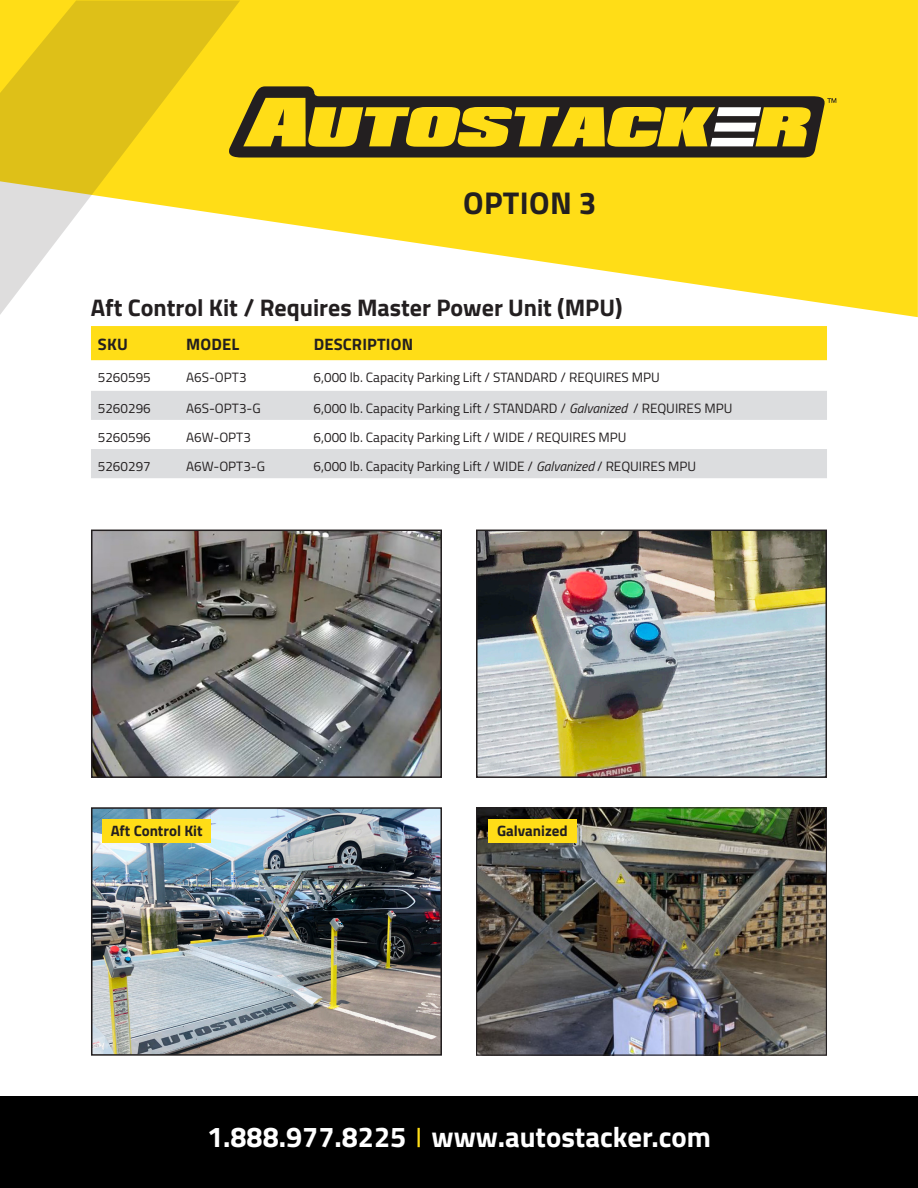
<style>
.page{position:relative;width:918px;height:1188px;background:#fff}
.page>*{position:absolute;margin:0;border:0;box-sizing:border-box;transform-origin:0 0}
.t1{font:700 31.5px "Titillium Web";letter-spacing:.01em;color:#231f20}
.t2{font:700 28.8px "Titillium Web";color:#fff}
.t3{font:700 24px "Titillium Web";color:#231f20}
.t4{font:700 16.5px "Titillium Web";letter-spacing:.01em;color:#231f20}
.t5{font:700 15px "Titillium Web";color:#231f20}
.t6{font:13.5px "Titillium Web";color:#231f20}
.s1{font-style:italic}
</style>
<div class="page">
<svg style="left:240px;top:0;width:678px;height:317px;fill:#ffdd17"></svg>
<svg style="left:0;top:0;width:240px;height:361px"></svg>
<div style="left:91px;top:326px;width:736px;height:34px;background:#ffdd17"></div>
<svg style="left:91px;top:391px;width:736px;height:87px;fill:#dcdddf"></svg>
<img style="left:478px;top:809px;width:347px;height:245px">
<div style="left:476px;top:807px;width:351px;height:249px;border:1px solid #231f20"></div>
<img style="left:479px;top:533px;width:345px;height:242px">
<div style="left:476px;top:530px;width:351px;height:248px;border:2px solid #231f20"></div>
<img style="left:94px;top:533px;width:345px;height:242px">
<div style="left:91px;top:530px;width:351px;height:248px;border:2px solid #231f20"></div>
<img style="left:94px;top:810px;width:345px;height:243px">
<div style="left:91px;top:807px;width:351px;height:249px;border:2px solid #231f20"></div>
<div style="left:103px;top:819px;width:108px;height:24px;background:#ffdd17"></div>
<div style="left:488px;top:819px;width:89px;height:24px;background:#ffdd17"></div>
<svg style="left:227px;top:86px;width:609px;height:72px;background:#9f8b20"></svg>
<div style="left:0;top:1097px;width:918px;height:91px;background:#000"></div>
<svg style="left:418px;top:1128px;width:2px;height:19px"></svg>
<h1 class="t1" style="left:463px;top:178px;width:135px">OPTION 3</h1>
<h3 class="t3" style="left:91px;top:289px;width:533px">Aft Control Kit / Requires Master Power Unit (MPU)</h3>
<p class="t4" style="left:98px;top:332px;width:31px">SKU</p>
<p class="t4" style="left:186px;top:332px;width:55px">MODEL</p>
<p class="t4" style="left:314px;top:332px;width:101px">DESCRIPTION</p>
<p class="t6" style="left:98px;top:368px;width:54px">5260595</p>
<p class="t6" style="left:186px;top:368px;width:62px">A6S-OPT3</p>
<p class="t6" style="left:314px;top:368px;width:348px">6,000 lb. Capacity Parking Lift / STANDARD / REQUIRES MPU</p>
<p class="t6" style="left:98px;top:398px;width:54px">5260296</p>
<p class="t6" style="left:186px;top:398px;width:76px">A6S-OPT3-G</p>
<p class="t6" style="left:314px;top:398px;width:420px">6,000 lb. Capacity Parking Lift / STANDARD / <span class="s1">Galvanized</span> / REQUIRES MPU</p>
<p class="t6" style="left:98px;top:427px;width:54px">5260596</p>
<p class="t6" style="left:186px;top:427px;width:66px">A6W-OPT3</p>
<p class="t6" style="left:314px;top:427px;width:315px">6,000 lb. Capacity Parking Lift / WIDE / REQUIRES MPU</p>
<p class="t6" style="left:98px;top:457px;width:54px">5260297</p>
<p class="t6" style="left:186px;top:457px;width:81px">A6W-OPT3-G</p>
<p class="t6" style="left:314px;top:457px;width:384px">6,000 lb. Capacity Parking Lift / WIDE / <span class="s1">Galvanized</span> / REQUIRES MPU</p>
<p class="t5" style="left:111px;top:820px;width:93px">Aft Control Kit</p>
<p class="t5" style="left:497px;top:820px;width:72px">Galvanized</p>
<h2 class="t2" style="left:207px;top:1115px;width:505px">1.888.977.8225 www.autostacker.com</h2>
</div>
